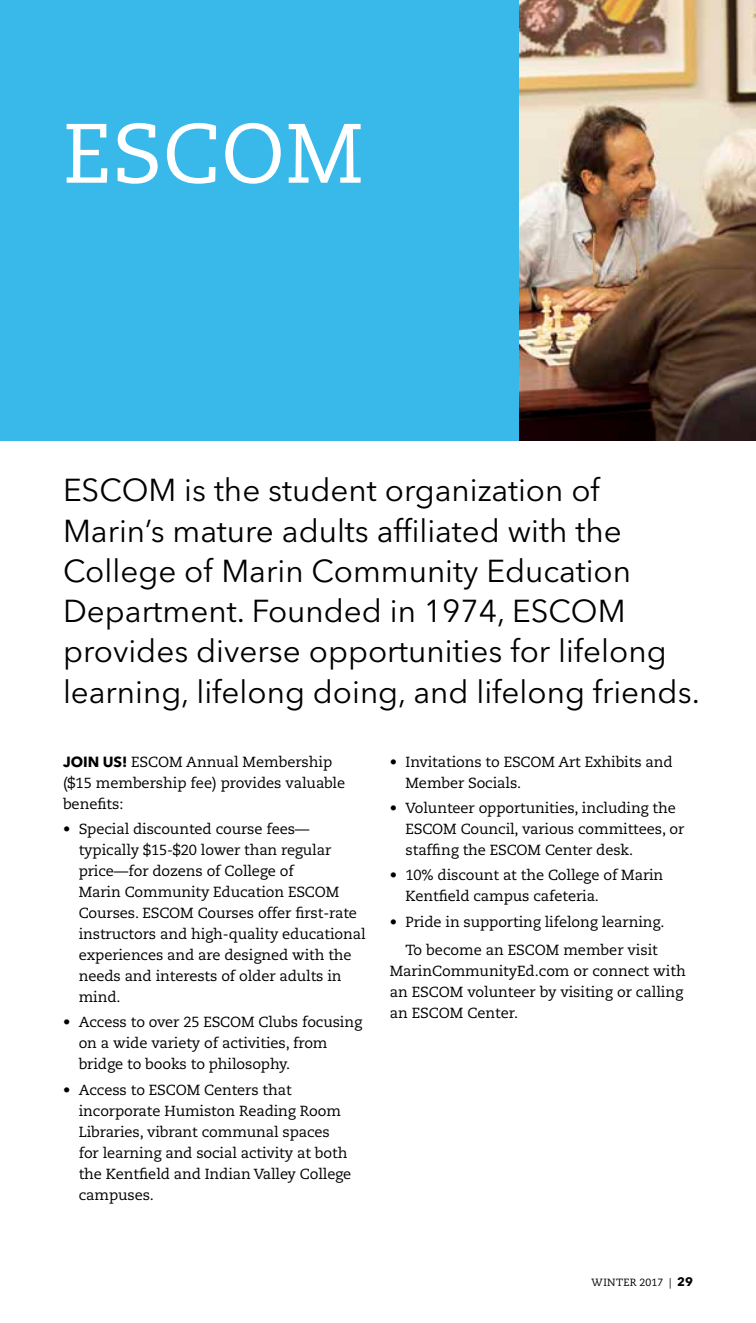
<style>
.page{position:relative;width:756px;height:1323px;background:#fff}
.page>*{position:absolute;margin:0;border:0;box-sizing:border-box;transform-origin:0 0}
.t1{font:84px "Caecilia LT Std";letter-spacing:.01em;color:#fff}
.t2{font:31.5px/40.2px "Avenir Next LT Pro";color:#000}
.Body_Text_Indent_Spa{font:14.7px/21px "Caecilia LT Std";letter-spacing:-.005em;color:#000}
.Body_Text{font:14.7px/21px "Caecilia LT Std";letter-spacing:-.005em;color:#000}
.t3{font:10.5px "Caecilia LT Std";letter-spacing:.03em;color:#000}
.s1{font-family:"Avenir Next LT Pro";font-weight:700}
.s2{font-family:"Avenir Next LT Pro";font-weight:700;font-size:12.25px}
</style>
<div class="page">
<div style="left:0;top:0;width:756px;height:441px;background:#38b9ea"></div>
<img style="left:520px;top:0;width:236px;height:441px">
<p class="t1" style="left:63px;top:105px;width:302px">ESCOM</p>
<p class="t2" style="left:63px;top:470px;width:638px">ESCOM is the student organization of Marin’s mature adults affiliated with the College of Marin Community Education Department. Founded in 1974, ESCOM provides diverse opportunities for lifelong learning, lifelong doing, and lifelong friends.</p>
<p class="Body_Text" style="left:63px;top:752px;width:284px"><span class="s1">JOIN US!</span> ESCOM Annual Membership ($15 membership fee) provides valuable benefits:</p>
<p class="Body_Text_Indent_Spa" style="left:79px;top:819px;width:288px;text-indent:-16px">• Special discounted course fees— typically $15-$20 lower than regular price—for dozens of College of<br>Marin Community Education ESCOM Courses. ESCOM Courses offer first-rate instructors and high-quality educational experiences and are designed with the needs and interests of older adults in mind.</p>
<p class="Body_Text_Indent_Spa" style="left:79px;top:1012px;width:285px;text-indent:-16px">• Access to over 25 ESCOM Clubs focusing on a wide variety of activities, from bridge to books to philosophy.</p>
<p class="Body_Text_Indent_Spa" style="left:79px;top:1079px;width:274px;text-indent:-16px">• Access to ESCOM Centers that incorporate Humiston Reading Room<br>Libraries, vibrant communal spaces for learning and social activity at both the Kentfield and Indian Valley College campuses.</p>
<p class="Body_Text_Indent_Spa" style="left:406px;top:752px;width:269px;text-indent:-16px">• Invitations to ESCOM Art Exhibits and<br>Member Socials.</p>
<p class="Body_Text_Indent_Spa" style="left:406px;top:798px;width:280px;text-indent:-16px">• Volunteer opportunities, including the<br>ESCOM Council, various committees, or staffing the ESCOM Center desk.</p>
<p class="Body_Text_Indent_Spa" style="left:406px;top:865px;width:259px;text-indent:-16px">• 10% discount at the College of Marin<br>Kentfield campus cafeteria.</p>
<p class="Body_Text_Indent_Spa" style="left:390px;top:911px;width:276px">• Pride in supporting lifelong learning.</p>
<p class="Body_Text_Indent_Spa" style="left:390px;top:940px;width:298px;text-indent:16px">To become an ESCOM member visit<br>MarinCommunityEd.com or connect with an ESCOM volunteer by visiting or calling an ESCOM Center.</p>
<p class="t3" style="left:592px;top:1276px;width:103px">WINTER 2017 | <span class="s2">29</span></p>
</div>
